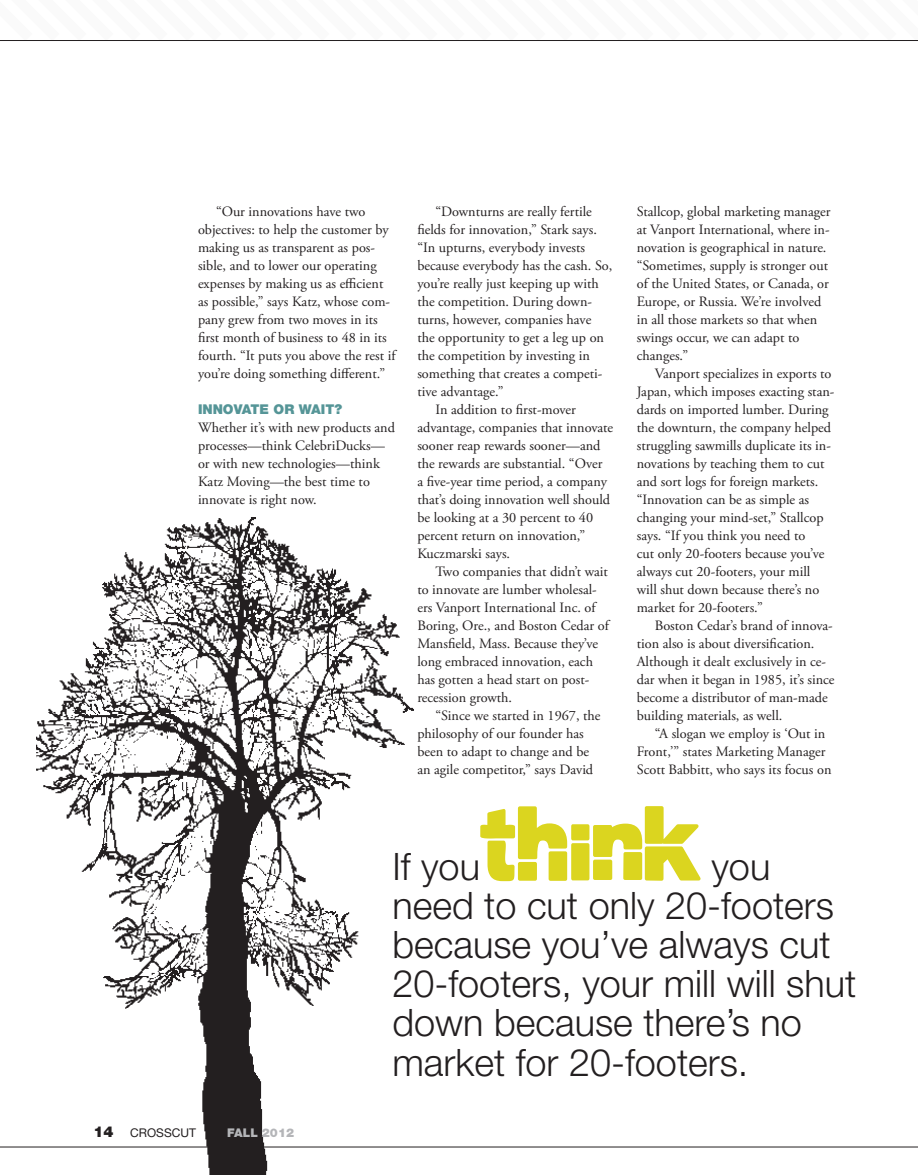
<style>
.page{position:relative;width:918px;height:1175px;background:#fff}
.page>*{position:absolute;margin:0;border:0;box-sizing:border-box;transform-origin:0 0}
.t1{font:900 106.05px "MK Stencilsans";letter-spacing:-.04em;color:#dbd51f}
.t2{font:300 37.8px/39.2px "Helvetica Neue";color:#231f20}
.t3{font:900 15px "Helvetica Neue";color:#231f20}
.t4{font:14.25px/18px "Adobe Garamond Pro";color:#231f20}
.t5{font:900 13.5px "Helvetica Neue";color:#559597}
.t6{font:12px "Helvetica Neue";color:#231f20}
.t7{font:900 12px "Helvetica Neue";color:#b4b5b8}
</style>
<div class="page">
<img style="left:36px;top:518px;width:377px;height:656px">
<hr style="left:0;top:1146px;width:918px;height:1px;background:#231f20">
<hr style="left:0;top:40px;width:918px;height:1px;background:#231f20">
<svg style="left:209px;top:1123px;width:6px;height:18px"></svg>
<p class="t4" style="left:198px;top:203px;width:199px;text-indent:18px">“Our innovations have two objectives: to help the customer by making us as transparent as pos&shy;sible, and to lower our operating expenses by making us as efficient as possible,” says Katz, whose com&shy;pany grew from two moves in its first month of business to 48 in its fourth. “It puts you above the rest if you’re doing something different.”</p>
<p class="t5" style="left:198px;top:401px;width:146px">INNOVATE OR WAIT?</p>
<p class="t4" style="left:198px;top:419px;width:199px">Whether it’s with new products and processes—think CelebriDucks— or with new technologies—think<br>Katz Moving—the best time to innovate is right now.</p>
<p class="t4" style="left:417px;top:203px;width:197px;text-indent:18px">“Downturns are really fertile fields for innovation,” Stark says. “In upturns, everybody invests because everybody has the cash. So, you’re really just keeping up with the competition. During down&shy;turns, however, companies have<br>the opportunity to get a leg up on the competition by investing in something that creates a competi&shy;tive advantage.”</p>
<p class="t4" style="left:417px;top:401px;width:197px;text-indent:18px">In addition to first-mover advantage, companies that innovate sooner reap rewards sooner—and the rewards are substantial. “Over<br>a five-year time period, a company that’s doing innovation well should be looking at a 30 percent to 40 percent return on innovation,”<br>Kuczmarski says.</p>
<p class="t4" style="left:417px;top:563px;width:193px;text-indent:18px">Two companies that didn’t wait to innovate are lumber wholesal&shy;ers Vanport International Inc. of<br>Boring, Ore., and Boston Cedar of<br>Mansfield, Mass. Because they’ve long embraced innovation, each has gotten a head start on post&shy;recession growth.</p>
<p class="t4" style="left:417px;top:707px;width:185px;text-indent:18px">“Since we started in 1967, the philosophy of our founder has been to adapt to change and be an agile competitor,” says David</p>
<p class="t4" style="left:637px;top:203px;width:195px">Stallcop, global marketing manager at Vanport International, where in&shy;novation is geographical in nature. “Sometimes, supply is stronger out of the United States, or Canada, or<br>Europe, or Russia. We’re involved in all those markets so that when swings occur, we can adapt to changes.”</p>
<p class="t4" style="left:637px;top:365px;width:199px;text-indent:18px">Vanport specializes in exports to Japan, which imposes exacting stan&shy;dards on imported lumber. During the downturn, the company helped struggling sawmills duplicate its in&shy;novations by teaching them to cut and sort logs for foreign markets. “Innovation can be as simple as changing your mind-set,” Stallcop says. “If you think you need to<br>cut only 20-footers because you’ve always cut 20-footers, your mill<br>will shut down because there’s no market for 20-footers.”</p>
<p class="t4" style="left:637px;top:617px;width:199px;text-indent:18px">Boston Cedar’s brand of innova&shy;tion also is about diversification.<br>Although it dealt exclusively in ce&shy;dar when it began in 1985, it’s since become a distributor of man-made building materials, as well.</p>
<p class="t4" style="left:637px;top:725px;width:196px;text-indent:18px">“A slogan we employ is ‘Out in<br>Front,’” states Marketing Manager<br>Scott Babbitt, who says its focus on</p>
<p class="t3" style="left:94px;top:1123px;width:22px">14</p>
<p class="t6" style="left:130px;top:1126px;width:67px">CROSSCUT</p>
<p class="t7" style="left:227px;top:1126px;width:68px">FALL 2012</p>
<p class="t1" style="left:477px;top:784px;width:228px">think</p>
<p class="t2" style="left:392px;top:846px;width:89px">If you</p>
<p class="t2" style="left:392px;top:846px;width:465px;text-indent:319px">you need to cut only 20-footers because you’ve always cut<br>20-footers, your mill will shut down because there’s no market for 20-footers.</p>
</div>
